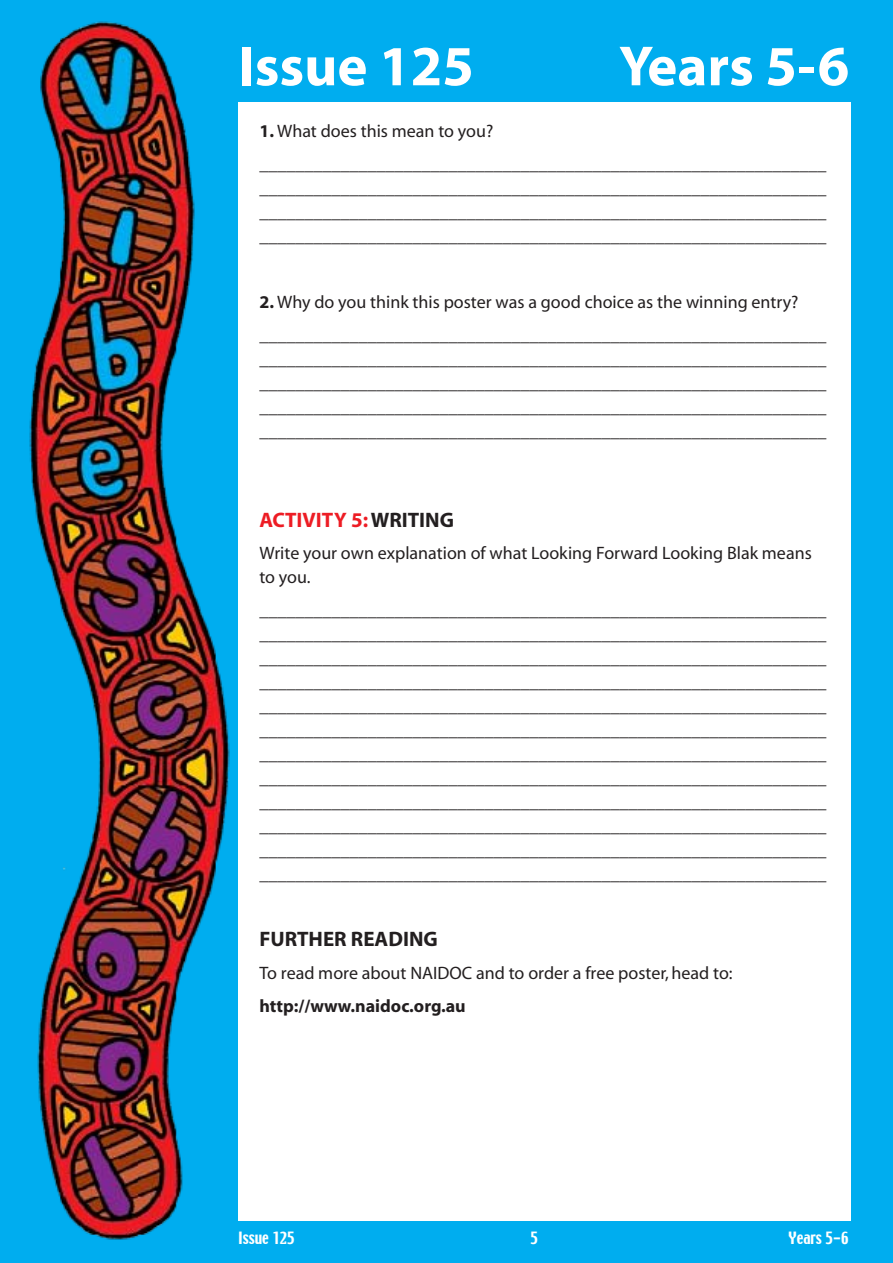
<style>
.page{position:relative;width:893px;height:1263px;background:#00adef}
.page>*{position:absolute;margin:0;border:0;box-sizing:border-box;transform-origin:0 0}
.t1{font:700 57px "Myriad";color:#fff}
.t2{font:700 21px "Myriad";color:#ed1c24}
.t3{font:700 21px "Myriad";color:#231f20}
.t4{font:18px/24px "Myriad";color:#231f20}
.t5{font:700 18px "Myriad";color:#231f20}
.t6{font:15px "Techno";color:#fff}
.s1{font-weight:700}
.s2{color:#231f20}
</style>
<div class="page">
<img style="left:29px;top:21px;width:201px;height:1219px">
<div style="left:238px;top:102px;width:612px;height:1118px;background:#fff"></div>
<h1 class="t1" style="left:239px;top:37px;width:237px">Issue 125</h1>
<h1 class="t1" style="left:619px;top:37px;width:232px">Years 5-6</h1>
<p class="t4" style="left:259px;top:115px;width:568px;line-height:33px"><span class="s1">1.</span> What does this mean to you? _______________________________________________________________</p>
<p class="t4" style="left:259px;top:177px;width:568px;text-align:justify">_______________________________________________________________ _______________________________________________________________ _______________________________________________________________</p>
<p class="t4" style="left:259px;top:286px;width:568px;line-height:33px"><span class="s1">2.</span> Why do you think this poster was a good choice as the winning entry? _______________________________________________________________</p>
<p class="t4" style="left:259px;top:348px;width:568px;text-align:justify">_______________________________________________________________ _______________________________________________________________ _______________________________________________________________ _______________________________________________________________</p>
<p class="t2" style="left:259px;top:509px;width:196px">Activity 5: <span class="s2">Writing</span></p>
<p class="t4" style="left:259px;top:542px;width:554px">Write your own explanation of what Looking Forward Looking Blak means to you.</p>
<p class="t4" style="left:259px;top:599px;width:568px;text-align:justify">_______________________________________________________________ _______________________________________________________________ _______________________________________________________________ _______________________________________________________________ _______________________________________________________________ _______________________________________________________________ _______________________________________________________________ _______________________________________________________________ _______________________________________________________________ _______________________________________________________________ _______________________________________________________________ _______________________________________________________________</p>
<p class="t3" style="left:259px;top:928px;width:180px">Further Reading</p>
<p class="t4" style="left:259px;top:962px;width:475px">To read more about NAIDOC and to order a free poster, head to:</p>
<p class="t5" style="left:259px;top:996px;width:208px">http://www.naidoc.org.au</p>
<p class="t6" style="left:238px;top:1227px;width:58px">Issue 125</p>
<p class="t6" style="left:789px;top:1227px;width:62px">Years 5-6</p>
</div>
